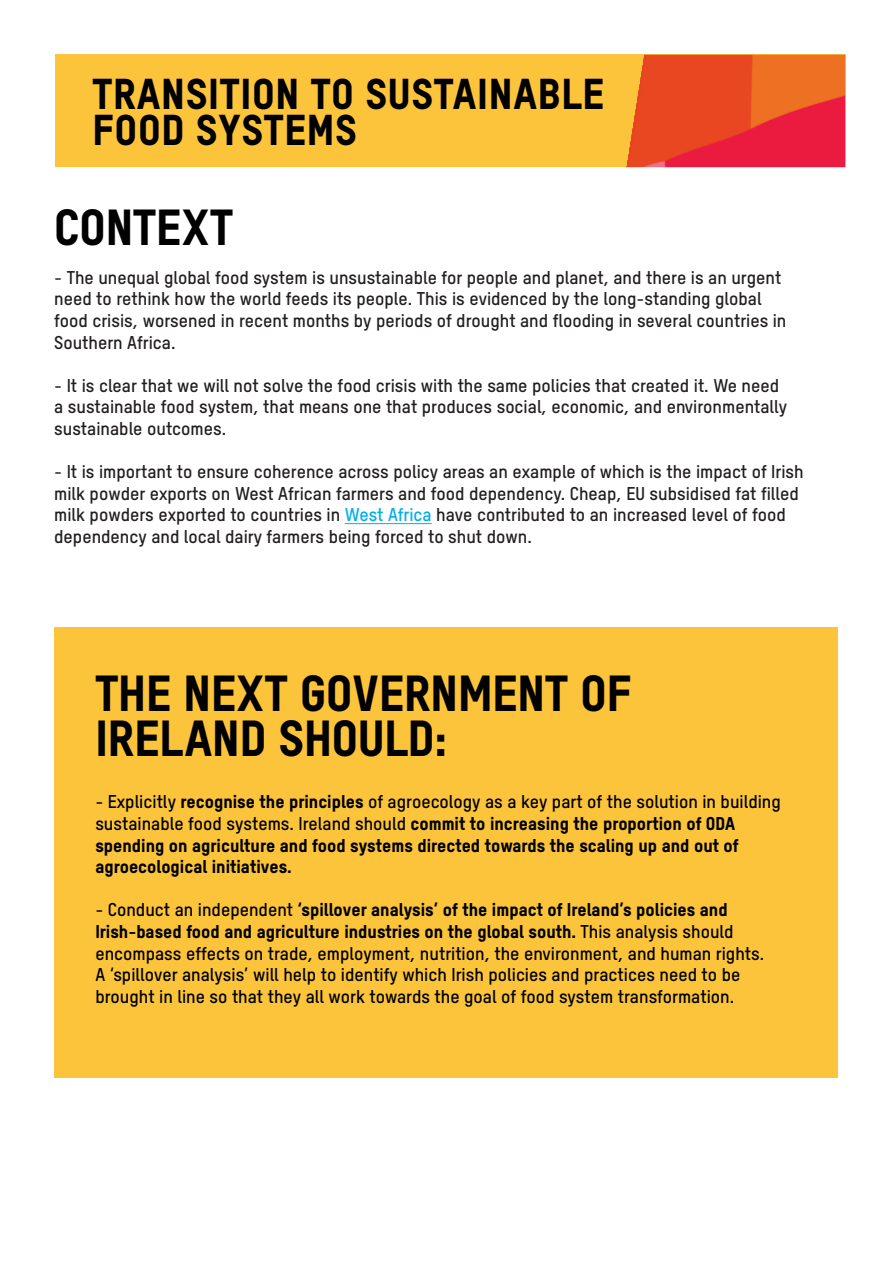
<style>
.page{position:relative;width:893px;height:1263px;background:#fff}
.page>*{position:absolute;margin:0;border:0;box-sizing:border-box;transform-origin:0 0}
.t1{font:49.2px "T Star Pro Heavy";color:#000}
.t2{font:42.45px "Oxfam TSTARPRO Headline";color:#000}
.t3{font:18px/21.6px "T Star Pro Bold";color:#231f20}
.t4{font:18px/21.6px "T Star Pro Bold";color:#000}
.t5{font:18px/21.6px "T Star Pro Heavy";color:#000}
.s1{color:#00aeef}
.s2{font-family:"T Star Pro Bold"}
.s3{font-family:"T Star Pro Heavy"}
</style>
<div class="page">
<div style="left:55px;top:55px;width:790px;height:112px;background:#fbc43a"></div>
<img style="left:626px;top:55px;width:219px;height:112px">
<div style="left:54px;top:627px;width:783px;height:451px;background:#fbc43a"></div>
<hr style="left:345px;top:523px;width:87px;height:1px;background:#00aeef">
<p class="t2" style="left:92px;top:68px;width:514px">TRANSITION TO SUSTAINABLE</p>
<p class="t2" style="left:92px;top:104px;width:266px">FOOD SYSTEMS</p>
<p class="t1" style="left:54px;top:190px;width:180px">CONTEXT</p>
<p class="t3" style="left:54px;top:265px;width:734px">- The unequal global food system is unsustainable for people and planet, and there is an urgent need to rethink how the world feeds its people. This is evidenced by the long-standing global food crisis, worsened in recent months by periods of drought and flooding in several countries in Southern Africa.</p>
<p class="t3" style="left:54px;top:373px;width:735px">- It is clear that we will not solve the food crisis with the same policies that created it. We need a sustainable food system, that means one that produces social, economic, and environmentally sustainable outcomes.</p>
<p class="t3" style="left:54px;top:459px;width:751px">- It is important to ensure coherence across policy areas an example of which is the impact of Irish milk powder exports on West African farmers and food dependency. Cheap, EU subsidised fat filled milk powders exported to countries in <span class="s1">West Africa</span> have contributed to an increased level of food dependency and local dairy farmers being forced to shut down.</p>
<p class="t1" style="left:95px;top:656px;width:537px">THE NEXT GOVERNMENT OF</p>
<p class="t1" style="left:95px;top:701px;width:353px">IRELAND SHOULD:</p>
<p class="t5" style="left:95px;top:789px;width:687px"><span class="s2">- Explicitly</span> recognise the principles <span class="s2">of agroecology as a key part of the solution in building sustainable food systems. Ireland should</span> commit to increasing the proportion of ODA spending on agriculture and food systems directed towards the scaling up and out of agroecological initiatives.</p>
<p class="t4" style="left:95px;top:898px;width:670px">- Conduct an independent <span class="s3">‘spillover analysis’ of the impact of Ireland’s policies and Irish-based food and agriculture industries on the global south.</span> This analysis should encompass effects on trade, employment, nutrition, the environment, and human rights.<br>A ‘spillover analysis’ will help to identify which Irish policies and practices need to be brought in line so that they all work towards the goal of food system transformation.</p>
</div>
